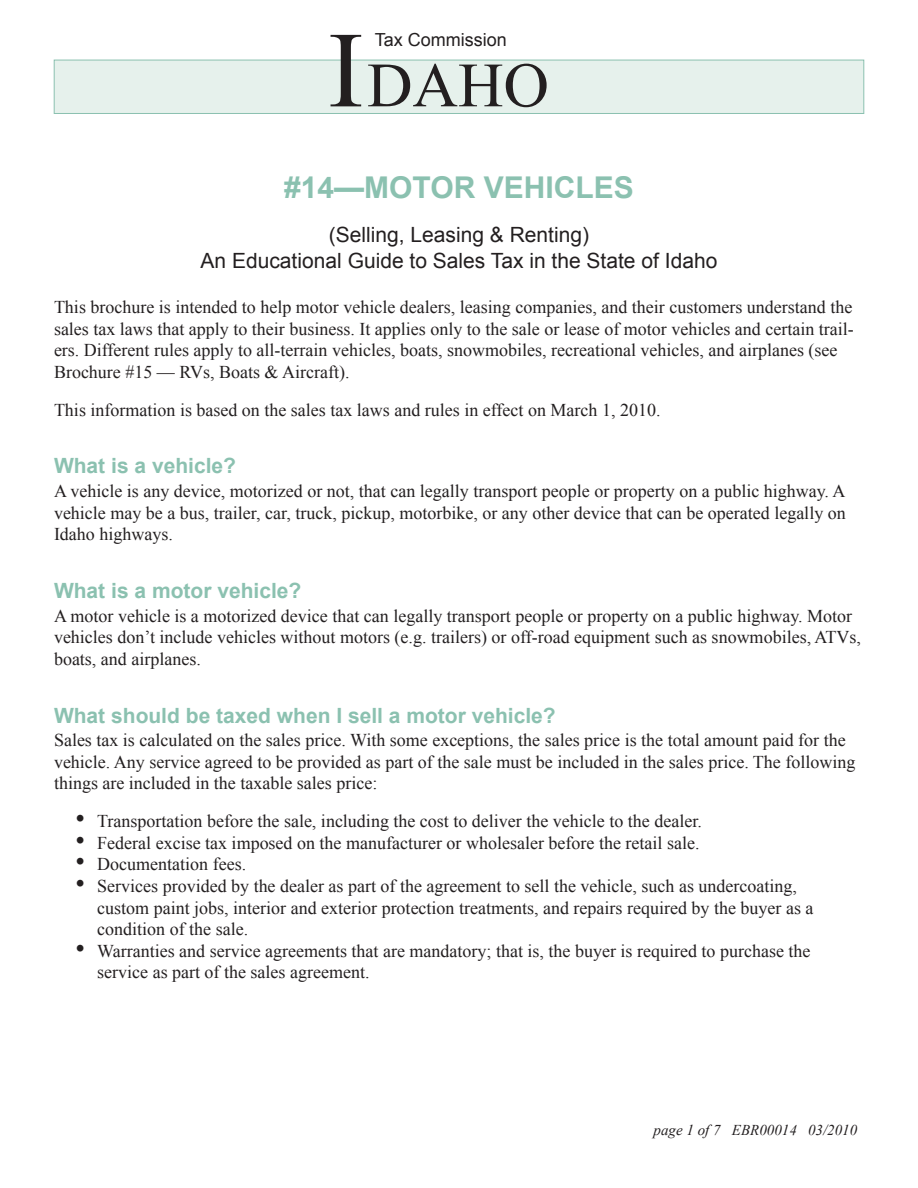
<style>
.page{position:relative;width:918px;height:1188px;background:#fff}
.page>*{position:absolute;margin:0;border:0;box-sizing:border-box;transform-origin:0 0}
.t1{font:108px "Times New Roman";color:#231f20}
.t2{font:63px "Times New Roman";color:#231f20}
.Headline{font:700 30px "Arial";color:#8bc1b0}
.Headline_add-on{font:21px "Arial";color:#231f20}
.Subhead_1{font:700 21px "Arial";color:#8bc1b0}
.Body_text{font:700 21px "Arial";color:#8bc1b0}
.Body_text-2{font:18px/21.6px "Times New Roman";color:#231f20}
.Hanging_indent{font:18px/21.6px "Times New Roman";color:#231f20}
.Subhead_1-2{font:18px/21.6px "Times New Roman";color:#231f20;text-align:justify}
.t3{font:18px "Arial";color:#231f20}
.t4{font:italic 15px "Times New Roman";color:#231f20}
.s1{font-size:27px}
</style>
<div class="page">
<div style="left:54px;top:60px;width:810px;height:54px;background:#e6f1ec;border:1px solid #8bc1b0"></div>
<p class="t3" style="left:375px;top:28px;width:134px">Tax Commission</p>
<p class="t1" style="left:328px;top:-2px;width:37px">I</p>
<p class="t2" style="left:367px;top:43px;width:183px">daho</p>
<p class="Headline" style="left:284px;top:167px;width:351px">#14—motor vehicles</p>
<p class="Headline_add-on" style="left:329px;top:221px;width:262px">(Selling, Leasing &amp; Renting)</p>
<p class="Headline_add-on" style="left:201px;top:246px;width:518px">An Educational Guide to Sales Tax in the State of Idaho</p>
<p class="Body_text-2" style="left:54px;top:296px;width:801px">This brochure is intended to help motor vehicle dealers, leasing companies, and their customers understand the sales tax laws that apply to their business. It applies only to the sale or lease of motor vehicles and certain trail&shy;ers. Different rules apply to all-terrain vehicles, boats, snowmobiles, recreational vehicles, and airplanes (see Brochure #15 — RVs, Boats &amp; Aircraft).</p>
<p class="Body_text-2" style="left:54px;top:399px;width:608px">This information is based on the sales tax laws and rules in effect on March 1, 2010.</p>
<p class="Body_text" style="left:54px;top:452px;width:184px">What is a vehicle?</p>
<p class="Subhead_1-2" style="left:54px;top:480px;width:793px">A vehicle is any device, motorized or not, that can legally transport people or property on a public highway. A vehicle may be a bus, trailer, car, truck, pickup, motorbike, or any other device that can be operated legally on Idaho highways.</p>
<p class="Subhead_1" style="left:54px;top:577px;width:249px">What is a motor vehicle?</p>
<p class="Subhead_1-2" style="left:54px;top:605px;width:809px;text-align:left">A motor vehicle is a motorized device that can legally transport people or property on a public highway. Motor vehicles don’t include vehicles without motors (e.g. trailers) or off-road equipment such as snowmobiles, ATVs, boats, and airplanes.</p>
<p class="Subhead_1" style="left:54px;top:701px;width:503px">What should be taxed when I sell a motor vehicle?</p>
<p class="Body_text-2" style="left:54px;top:729px;width:803px">Sales tax is calculated on the sales price. With some exceptions, the sales price is the total amount paid for the vehicle. Any service agreed to be provided as part of the sale must be included in the sales price. The following things are included in the taxable sales price:</p>
<p class="Hanging_indent" style="left:76px;top:810px;width:628px"><span class="s1">•</span> Transportation before the sale, including the cost to deliver the vehicle to the dealer.</p>
<p class="Hanging_indent" style="left:76px;top:832px;width:625px"><span class="s1">•</span> Federal excise tax imposed on the manufacturer or wholesaler before the retail sale.</p>
<p class="Hanging_indent" style="left:76px;top:853px;width:172px"><span class="s1">•</span> Documentation fees.</p>
<p class="Hanging_indent" style="left:97px;top:875px;width:718px;text-indent:-22px"><span class="s1">•</span> Services provided by the dealer as part of the agreement to sell the vehicle, such as undercoating, custom paint jobs, interior and exterior protection treatments, and repairs required by the buyer as a condition of the sale.</p>
<p class="Hanging_indent" style="left:97px;top:940px;width:715px;text-indent:-22px"><span class="s1">•</span> Warranties and service agreements that are mandatory; that is, the buyer is required to purchase the service as part of the sales agreement.</p>
<p class="t4" style="left:654px;top:1120px;width:205px">page 1 of 7 EBR00014 03/2010</p>
</div>
